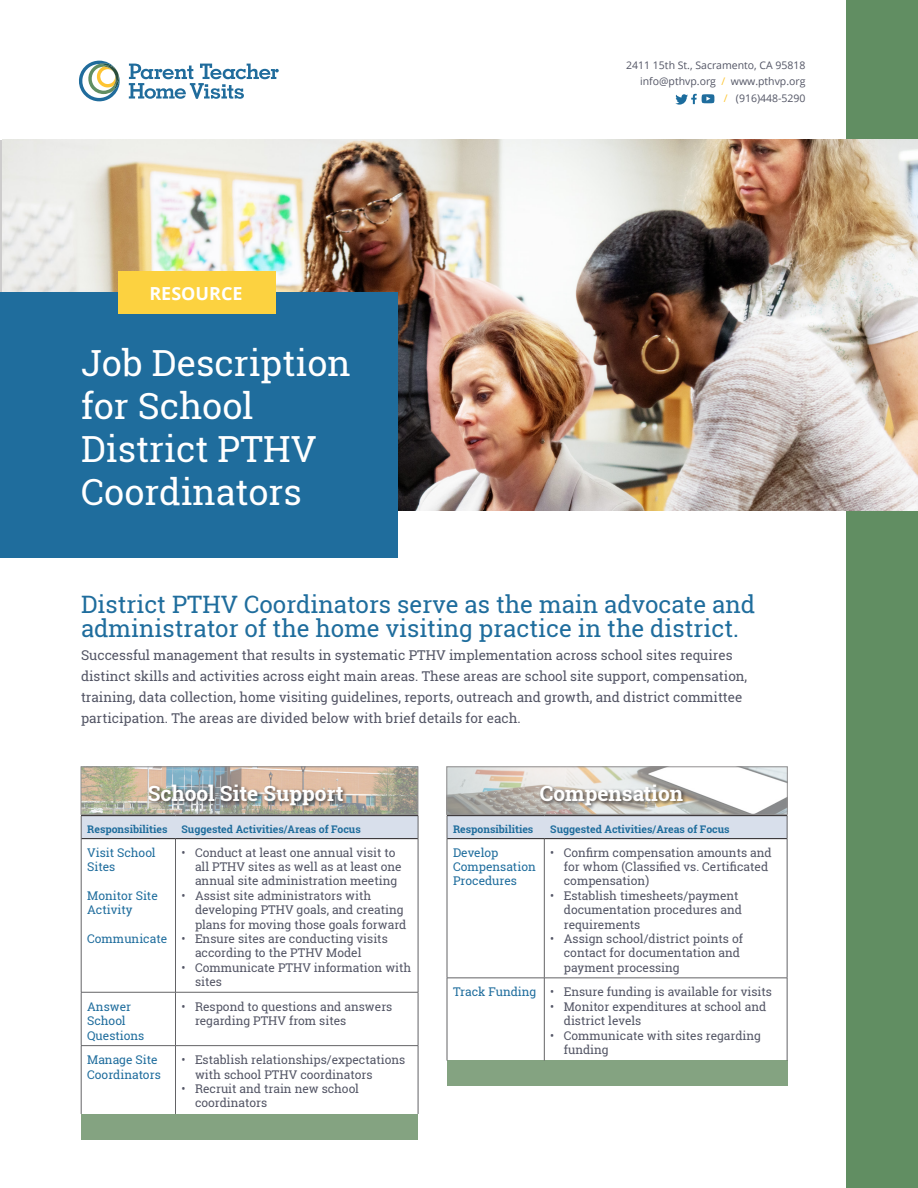
<style>
.page{position:relative;width:918px;height:1188px;background:#fff}
.page>*{position:absolute;margin:0;border:0;box-sizing:border-box;transform-origin:0 0}
.t1{font:36px/43.2px "Roboto Slab";color:#fff}
.t2{font:24px/24px "Roboto Slab";color:#1f6d9d}
.t3{font:700 21px "Roboto Slab";color:#fff}
.t4{font:700 18px "Open Sans";color:#fff}
.t5{font:13.5px/21px "Roboto Slab";color:#535565}
.t6{font:12px/14.4px "Roboto Slab";color:#535565}
.t7{font:12px/14.4px "Roboto Slab";color:#1f6d9d}
.t8{font:700 10.5px "Roboto Slab";color:#1f6d9d}
.t9{font:10.5px "Open Sans";color:#535565}
.s1{color:#fec634}
</style>
<div class="page">
<div style="left:846px;top:0;width:72px;height:1188px;background:#618e62"></div>
<img style="left:2px;top:140px;width:916px;height:371px">
<div style="left:0;top:293px;width:398px;height:265px;background:#1f6d9d"></div>
<div style="left:118px;top:272px;width:157px;height:42px;background:#fcd240"></div>
<svg style="left:79px;top:61px;width:41px;height:40px"></svg>
<svg style="left:129px;top:64px;width:150px;height:35px"></svg>
<div style="left:81px;top:1114px;width:337px;height:25px;background:#84a381"></div>
<hr style="left:81px;top:839px;width:1px;height:153px;background:#636366">
<hr style="left:175px;top:839px;width:1px;height:153px;background:#636366">
<hr style="left:418px;top:839px;width:1px;height:153px;background:#636366">
<hr style="left:81px;top:992px;width:95px;height:1px;background:#636366">
<hr style="left:81px;top:992px;width:1px;height:53px;background:#636366">
<hr style="left:176px;top:992px;width:242px;height:1px;background:#636366">
<hr style="left:175px;top:992px;width:1px;height:53px;background:#636366">
<hr style="left:418px;top:992px;width:1px;height:53px;background:#636366">
<hr style="left:81px;top:1045px;width:95px;height:1px;background:#636366">
<hr style="left:81px;top:1046px;width:1px;height:68px;background:#636366">
<hr style="left:176px;top:1045px;width:242px;height:1px;background:#636366">
<hr style="left:175px;top:1046px;width:1px;height:68px;background:#636366">
<hr style="left:418px;top:1046px;width:1px;height:68px;background:#636366">
<hr style="left:81px;top:815px;width:95px;height:1px;background:#231f20">
<hr style="left:176px;top:815px;width:242px;height:1px;background:#231f20">
<svg style="left:81px;top:816px;width:338px;height:23px;background:#cfd6e1"></svg>
<img style="left:83px;top:769px;width:333px;height:44px">
<div style="left:147px;top:783px;width:201px;height:27px;background:#231f20;opacity:.75"></div>
<div style="left:447px;top:1061px;width:340px;height:25px;background:#84a381"></div>
<hr style="left:447px;top:839px;width:1px;height:139px;background:#636366">
<hr style="left:544px;top:839px;width:1px;height:139px;background:#636366">
<hr style="left:787px;top:839px;width:1px;height:139px;background:#636366">
<hr style="left:447px;top:978px;width:97px;height:1px;background:#636366">
<hr style="left:447px;top:978px;width:1px;height:83px;background:#636366">
<hr style="left:544px;top:978px;width:243px;height:1px;background:#636366">
<hr style="left:544px;top:978px;width:1px;height:83px;background:#636366">
<hr style="left:787px;top:978px;width:1px;height:83px;background:#636366">
<hr style="left:447px;top:815px;width:97px;height:1px;background:#231f20">
<hr style="left:544px;top:815px;width:243px;height:1px;background:#231f20">
<svg style="left:447px;top:816px;width:341px;height:23px;background:#cfd6e1"></svg>
<img style="left:449px;top:769px;width:337px;height:44px">
<div style="left:538px;top:783px;width:150px;height:27px;background:#231f20;opacity:.75"></div>
<svg style="left:675px;top:94px;width:40px;height:11px"></svg>
<p class="t4" style="left:149px;top:280px;width:95px">RESOURCE</p>
<p class="t1" style="left:81px;top:341px;width:271px">Job Description for School<br>District PTHV<br>Coordinators</p>
<p class="t9" style="left:626px;top:58px;width:181px">2411 15th St., Sacramento, CA 95818</p>
<p class="t9" style="left:640px;top:74px;width:167px">info@pthvp.org <span class="s1">/</span> www.pthvp.org</p>
<p class="t9" style="left:724px;top:91px;width:83px"><span class="s1">/</span> (916)448-5290</p>
<p class="t2" style="left:81px;top:592px;width:676px">District PTHV Coordinators serve as the main advocate and administrator of the home visiting practice in the district.</p>
<p class="t5" style="left:81px;top:644px;width:668px">Successful management that results in systematic PTHV implementation across school sites requires distinct skills and activities across eight main areas. These areas are school site support, compensation, training, data collection, home visiting guidelines, reports, outreach and growth, and district committee participation. The areas are divided below with brief details for each.</p>
<p class="t3" style="left:148px;top:779px;width:197px">School Site Support</p>
<p class="t8" style="left:87px;top:822px;width:82px">Responsibilities</p>
<p class="t8" style="left:182px;top:822px;width:181px">Suggested Activities/Areas of Focus</p>
<p class="t7" style="left:87px;top:845px;width:70px">Visit School<br>Sites</p>
<p class="t7" style="left:87px;top:888px;width:72px">Monitor Site<br>Activity</p>
<p class="t7" style="left:87px;top:931px;width:82px">Communicate</p>
<p class="t6" style="left:195px;top:845px;width:208px;text-indent:-14px">• Conduct at least one annual visit to all PTHV sites as well as at least one annual site administration meeting</p>
<p class="t6" style="left:195px;top:888px;width:213px;text-indent:-14px">• Assist site administrators with developing PTHV goals, and creating plans for moving those goals forward</p>
<p class="t6" style="left:195px;top:931px;width:194px;text-indent:-14px">• Ensure sites are conducting visits according to the PTHV Model</p>
<p class="t6" style="left:195px;top:960px;width:218px;text-indent:-14px">• Communicate PTHV information with sites</p>
<p class="t7" style="left:87px;top:999px;width:59px">Answer<br>School<br>Questions</p>
<p class="t6" style="left:195px;top:999px;width:199px;text-indent:-14px">• Respond to questions and answers regarding PTHV from sites</p>
<p class="t7" style="left:87px;top:1053px;width:75px">Manage Site<br>Coordinators</p>
<p class="t6" style="left:195px;top:1053px;width:212px;text-indent:-14px">• Establish relationships/expectations with school PTHV coordinators</p>
<p class="t6" style="left:195px;top:1081px;width:166px;text-indent:-14px">• Recruit and train new school coordinators</p>
<p class="t3" style="left:540px;top:779px;width:145px">Compensation</p>
<p class="t8" style="left:453px;top:822px;width:82px">Responsibilities</p>
<p class="t8" style="left:550px;top:822px;width:181px">Suggested Activities/Areas of Focus</p>
<p class="t7" style="left:453px;top:845px;width:84px">Develop<br>Compensation<br>Procedures</p>
<p class="t6" style="left:564px;top:845px;width:209px;text-indent:-14px">• Confirm compensation amounts and for whom (Classified vs. Certificated compensation)</p>
<p class="t6" style="left:564px;top:888px;width:180px;text-indent:-14px">• Establish timesheets/payment documentation procedures and requirements</p>
<p class="t6" style="left:564px;top:931px;width:181px;text-indent:-14px">• Assign school/district points of contact for documentation and payment processing</p>
<p class="t7" style="left:453px;top:985px;width:85px">Track Funding</p>
<p class="t6" style="left:550px;top:985px;width:223px">• Ensure funding is available for visits</p>
<p class="t6" style="left:564px;top:999px;width:204px;text-indent:-14px">• Monitor expenditures at school and district levels</p>
<p class="t6" style="left:564px;top:1028px;width:199px;text-indent:-14px">• Communicate with sites regarding funding</p>
</div>
